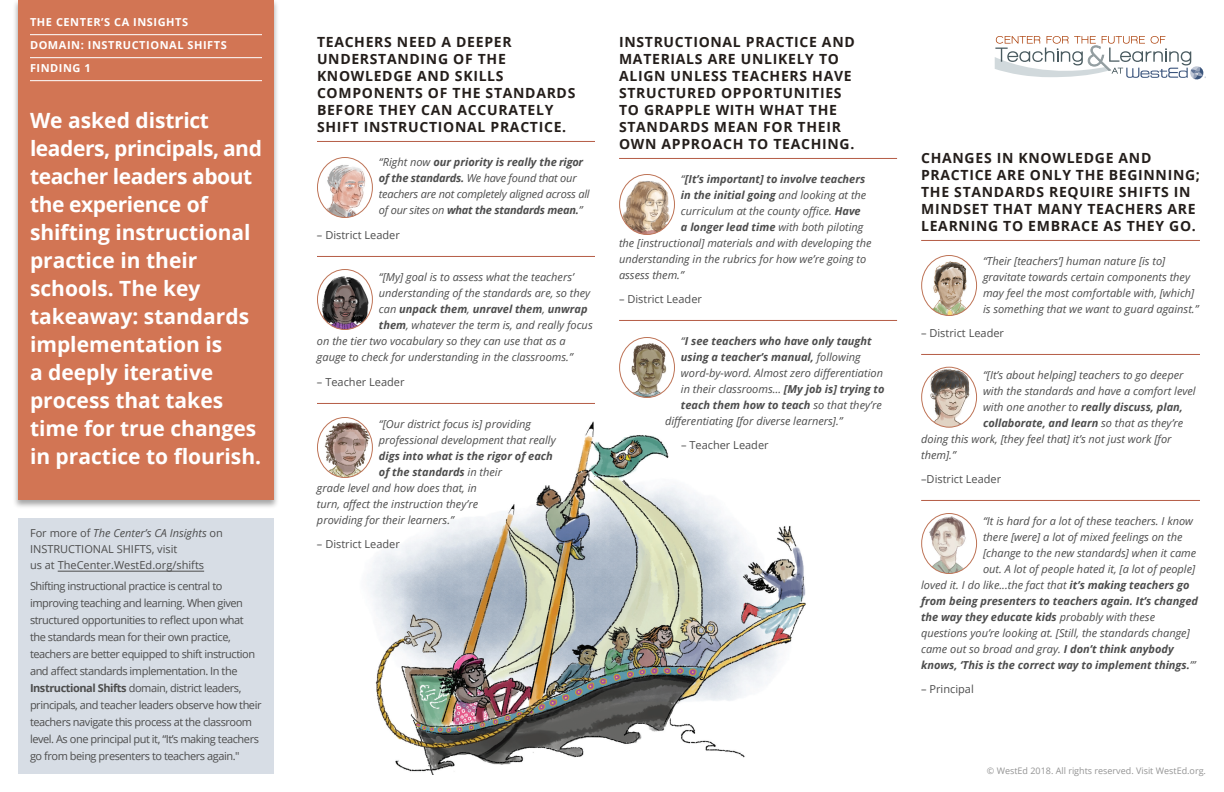
<style>
.page{position:relative;width:1224px;height:792px;background:#fff}
.page>*{position:absolute;margin:0;border:0;box-sizing:border-box;transform-origin:0 0}
.head{font:700 21px/28px "Open Sans";color:#fff}
.meta{font:700 14px/17px "Open Sans";letter-spacing:.05em;color:#241e1b}
.quotes{font:italic 11px/16px "Open Sans";color:#4d4d4d}
.quote_attribution{font:11px/17px "Open Sans";letter-spacing:-.04em;color:#4d4d4d}
.quotes-2{font:italic 700 11px "Open Sans";color:#4d4d4d}
.quote_attribution-2{font:11px/16px "Open Sans";color:#4d4d4d}
.quotes-3{font:italic 11px/16px "Open Sans";letter-spacing:-.02em;color:#4d4d4d}
.meta-2{font:700 11px "Open Sans";letter-spacing:.05em;color:#fff}
.t1{font:9px "Open Sans";color:#949494}
.s1{font-style:italic}
.s2{font-weight:700}
.s3{font-weight:400}
</style>
<div class="page">
<svg style="left:995px;top:36px;width:211px;height:43px"></svg>
<div style="left:12px;top:0;width:267px;height:510px;background:#000;opacity:.35"></div>
<div style="left:18px;top:0;width:256px;height:500px;background:#d27554"></div>
<hr style="left:30px;top:34px;width:232px;height:1px;background:#fff">
<hr style="left:30px;top:57px;width:232px;height:1px;background:#fff">
<hr style="left:30px;top:80px;width:232px;height:1px;background:#fff">
<div style="left:18px;top:518px;width:256px;height:256px;background:#d7dde5"></div>
<img style="left:367px;top:421px;width:439px;height:354px">
<hr style="left:317px;top:141px;width:278px;height:1px;background:#b55c45">
<hr style="left:317px;top:256px;width:278px;height:1px;background:#b55c45">
<hr style="left:317px;top:403px;width:278px;height:1px;background:#b55c45">
<hr style="left:619px;top:158px;width:278px;height:1px;background:#b55c45">
<hr style="left:619px;top:320px;width:278px;height:1px;background:#b55c45">
<img style="left:318px;top:418px;width:54px;height:60px">
<div style="left:317px;top:417px;width:56px;height:61px;border:1px solid #be7457;border-radius:50%"></div>
<img style="left:620px;top:338px;width:54px;height:60px">
<div style="left:619px;top:337px;width:56px;height:61px;border:1px solid #be7457;border-radius:50%"></div>
<img style="left:922px;top:367px;width:54px;height:59px">
<div style="left:921px;top:367px;width:56px;height:61px;border:1px solid #be7457;border-radius:50%"></div>
<img style="left:620px;top:174px;width:54px;height:60px">
<div style="left:619px;top:174px;width:56px;height:61px;border:1px solid #be7457;border-radius:50%"></div>
<img style="left:318px;top:270px;width:54px;height:60px">
<div style="left:317px;top:269px;width:56px;height:61px;border:1px solid #be7457;border-radius:50%"></div>
<img style="left:318px;top:158px;width:54px;height:60px">
<div style="left:317px;top:157px;width:56px;height:61px;border:1px solid #be7457;border-radius:50%"></div>
<hr style="left:921px;top:240px;width:279px;height:1px;background:#b55c45">
<hr style="left:921px;top:354px;width:279px;height:1px;background:#b55c45">
<hr style="left:921px;top:500px;width:279px;height:1px;background:#b55c45">
<img style="left:922px;top:256px;width:54px;height:60px">
<div style="left:921px;top:255px;width:56px;height:61px;border:1px solid #be7457;border-radius:50%"></div>
<img style="left:922px;top:514px;width:54px;height:60px">
<div style="left:921px;top:513px;width:56px;height:61px;border:1px solid #be7457;border-radius:50%"></div>
<hr style="left:58px;top:571px;width:146px;height:1px;background:#4d4d4d">
<p class="meta-2" style="left:30px;top:15px;width:160px">THE CENTER’S CA INSIGHTS</p>
<p class="meta-2" style="left:30px;top:38px;width:198px">DOMAIN: INSTRUCTIONAL SHIFTS</p>
<p class="meta-2" style="left:30px;top:61px;width:62px">FINDING 1</p>
<p class="head" style="left:30px;top:106px;width:233px">We asked district leaders, principals, and teacher leaders about the experience of shifting instructional practice in their schools. The key takeaway: standards implementation is<br>a deeply iterative process that takes time for true changes in practice to flourish.</p>
<p class="quote_attribution-2" style="left:30px;top:525px;width:195px">For more of <span class="s1">The Center’s CA Insights</span> on<br>INSTRUCTIONAL SHIFTS, visit<br>us at TheCenter.WestEd.org/shifts</p>
<p class="quote_attribution" style="left:30px;top:578px;width:233px">Shifting instructional practice is central to improving teaching and learning. When given structured opportunities to reflect upon what the standards mean for their own practice, teachers are better equipped to shift instruction and affect standards implementation. In the <span class="s2">Instructional Shifts</span> domain, district leaders, principals, and teacher leaders observe how their teachers navigate this process at the classroom level. As one principal put it, “It’s making teachers go from being presenters to teachers again."</p>
<p class="meta" style="left:317px;top:33px;width:260px">TEACHERS NEED A DEEPER<br>UNDERSTANDING OF THE<br>KNOWLEDGE AND SKILLS<br>COMPONENTS OF THE STANDARDS<br>BEFORE THEY CAN ACCURATELY<br>SHIFT INSTRUCTIONAL PRACTICE.</p>
<p class="quotes-3" style="left:379px;top:153px;width:212px">“Right now <span class="s2">our priority is really the rigor of the standards.</span> We have found that our teachers are not completely aligned across all of our sites on <span class="s2">what the standards mean.</span>”</p>
<p class="quote_attribution-2" style="left:317px;top:226px;width:84px">– District Leader</p>
<p class="quotes" style="left:379px;top:268px;width:197px">“[My] goal is to assess what the teachers’</p>
<p class="quotes" style="left:379px;top:284px;width:213px">understanding of the standards are, so they</p>
<p class="quotes-2" style="left:379px;top:301px;width:210px"><span class="s3">can</span> unpack them<span class="s3">,</span> unravel them<span class="s3">,</span> unwrap</p>
<p class="quotes" style="left:379px;top:316px;width:215px"><span class="s2">them</span>, whatever the term is, and really focus</p>
<p class="quotes" style="left:317px;top:332px;width:250px">on the tier two vocabulary so they can use that as a</p>
<p class="quotes" style="left:317px;top:348px;width:257px">gauge to check for understanding in the classrooms.”</p>
<p class="quote_attribution-2" style="left:317px;top:373px;width:89px">– Teacher Leader</p>
<p class="quotes" style="left:379px;top:415px;width:154px">“[Our district focus is] providing</p>
<p class="quotes" style="left:379px;top:431px;width:178px">professional development that really</p>
<p class="quotes-2" style="left:379px;top:448px;width:176px">digs into what is the rigor of each</p>
<p class="quotes-2" style="left:379px;top:464px;width:125px">of the standards <span class="s3">in their</span></p>
<p class="quotes" style="left:317px;top:479px;width:161px">grade level and how does that, in</p>
<p class="quotes" style="left:317px;top:495px;width:163px">turn, affect the instruction they’re</p>
<p class="quotes" style="left:317px;top:511px;width:138px">providing for their learners.”</p>
<p class="quote_attribution-2" style="left:317px;top:536px;width:84px">– District Leader</p>
<p class="meta" style="left:619px;top:33px;width:237px">INSTRUCTIONAL PRACTICE AND<br>MATERIALS ARE UNLIKELY TO<br>ALIGN UNLESS TEACHERS HAVE<br>STRUCTURED OPPORTUNITIES<br>TO GRAPPLE WITH WHAT THE<br>STANDARDS MEAN FOR THEIR<br>OWN APPROACH TO TEACHING.</p>
<p class="quotes-2" style="left:681px;top:171px;width:186px"><span class="s3">“</span>[It’s important] to involve teachers</p>
<p class="quotes-2" style="left:681px;top:187px;width:187px">in the initial going <span class="s3">and looking at the</span></p>
<p class="quotes" style="left:681px;top:202px;width:181px">curriculum at the county office. <span class="s2">Have</span></p>
<p class="quotes" style="left:681px;top:218px;width:184px"><span class="s2">a longer lead time</span> with both piloting</p>
<p class="quotes" style="left:619px;top:234px;width:254px">the [instructional] materials and with developing the</p>
<p class="quotes" style="left:619px;top:250px;width:249px">understanding in the rubrics for how we’re going to</p>
<p class="quotes" style="left:619px;top:266px;width:66px">assess them.”</p>
<p class="quote_attribution-2" style="left:619px;top:290px;width:84px">– District Leader</p>
<p class="quotes-2" style="left:681px;top:333px;width:192px"><span class="s3">“</span>I see teachers who have only taught</p>
<p class="quotes-2" style="left:681px;top:349px;width:181px">using a teacher’s manual, <span class="s3">following</span></p>
<p class="quotes" style="left:681px;top:364px;width:204px">word-by-word. Almost zero differentiation</p>
<p class="quotes" style="left:681px;top:380px;width:205px">in their classrooms… <span class="s2">[My job is] trying to</span></p>
<p class="quotes-2" style="left:681px;top:397px;width:202px">teach them how to teach <span class="s3">so that they’re</span></p>
<p class="quotes" style="left:665px;top:412px;width:179px">differentiating [for diverse learners].”</p>
<p class="quote_attribution-2" style="left:681px;top:436px;width:89px">– Teacher Leader</p>
<p class="meta" style="left:921px;top:149px;width:280px">CHANGES IN KNOWLEDGE AND<br>PRACTICE ARE ONLY THE BEGINNING;<br>THE STANDARDS REQUIRE SHIFTS IN<br>MINDSET THAT MANY TEACHERS ARE<br>LEARNING TO EMBRACE AS THEY GO.</p>
<p class="quotes" style="left:983px;top:252px;width:217px">“Their [teachers’] human nature [is to] gravitate towards certain components they may feel the most comfortable with, [which] is something that we want to guard against.”</p>
<p class="quote_attribution-2" style="left:921px;top:324px;width:84px">– District Leader</p>
<p class="quotes" style="left:983px;top:366px;width:202px">“[It’s about helping] teachers to go deeper</p>
<p class="quotes" style="left:983px;top:382px;width:214px">with the standards and have a comfort level</p>
<p class="quotes-2" style="left:983px;top:399px;width:201px"><span class="s3">with one another to</span> really discuss, plan,</p>
<p class="quotes-2" style="left:983px;top:415px;width:202px">collaborate, and learn <span class="s3">so that as they’re</span></p>
<p class="quotes" style="left:921px;top:430px;width:252px">doing this work, [they feel that] it’s not just work [for</p>
<p class="quotes" style="left:921px;top:446px;width:36px">them].”</p>
<p class="quote_attribution-2" style="left:921px;top:470px;width:82px">–District Leader</p>
<p class="quotes" style="left:983px;top:512px;width:212px">“It is hard for a lot of these teachers. I know</p>
<p class="quotes" style="left:983px;top:528px;width:201px">there [were] a lot of mixed feelings on the</p>
<p class="quotes" style="left:983px;top:544px;width:215px">[change to the new standards] when it came</p>
<p class="quotes" style="left:983px;top:560px;width:214px">out. A lot of people hated it, [a lot of people]</p>
<p class="quotes" style="left:921px;top:576px;width:270px">loved it. I do like...the fact that <span class="s2">it’s making teachers go</span></p>
<p class="quotes-2" style="left:921px;top:593px;width:278px">from being presenters to teachers again. It’s changed</p>
<p class="quotes-2" style="left:921px;top:609px;width:235px">the way they educate kids <span class="s3">probably with these</span></p>
<p class="quotes" style="left:921px;top:624px;width:270px">questions you’re looking at. [Still, the standards change]</p>
<p class="quotes" style="left:921px;top:641px;width:254px">came out so broad and gray. <span class="s2">I don’t think anybody</span></p>
<p class="quotes-2" style="left:921px;top:657px;width:276px">knows, ‘This is the correct way to implement things.<span class="s3">’”</span></p>
<p class="quote_attribution-2" style="left:921px;top:681px;width:54px">– Principal</p>
<p class="t1" style="left:987px;top:765px;width:221px">© WestEd 2018. All rights reserved. Visit WestEd.org.</p>
</div>
